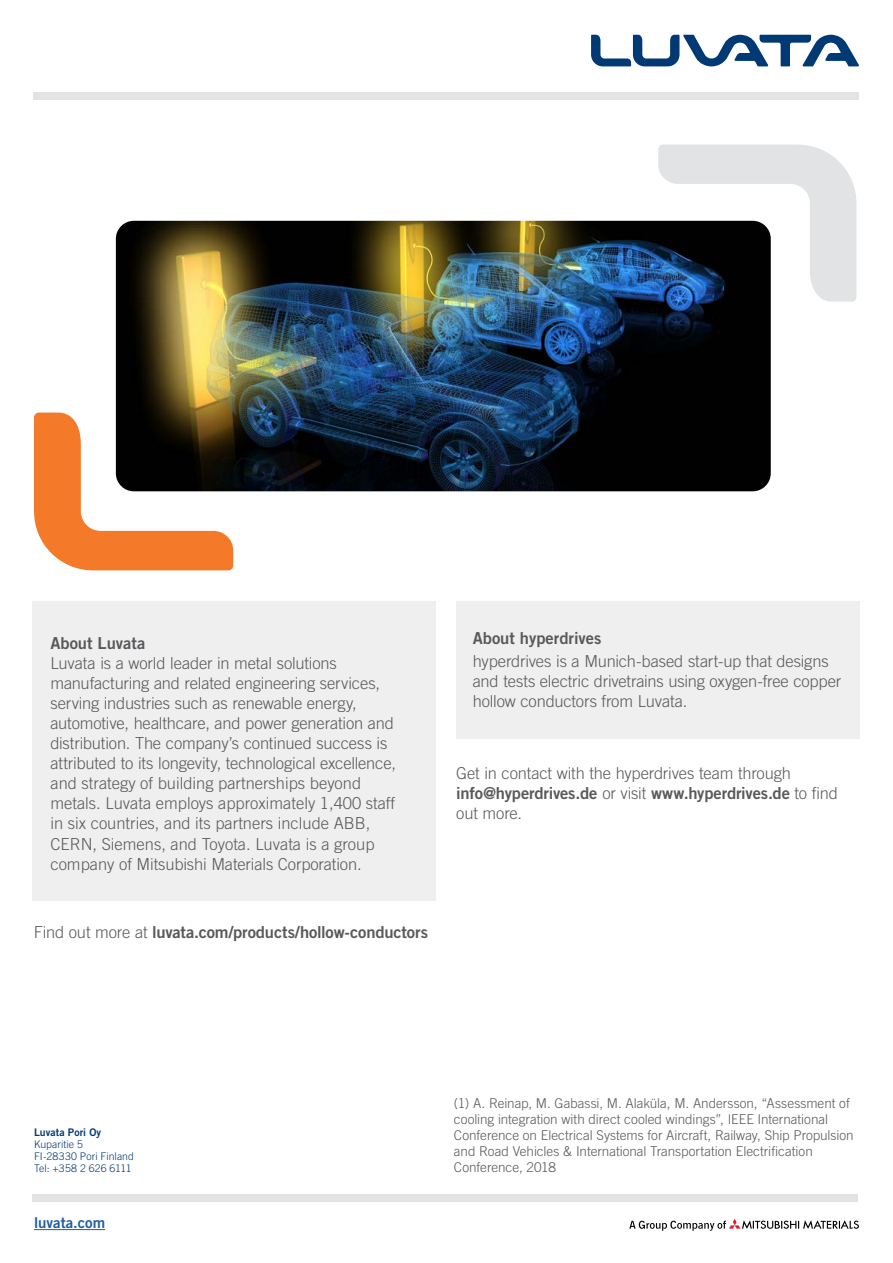
<style>
.page{position:relative;width:893px;height:1263px;background:#fff}
.page>*{position:absolute;margin:0;border:0;box-sizing:border-box;transform-origin:0 0}
.text{font:300 16.5px/20.1px "Trade Gothic LT Std";letter-spacing:-.01em;color:#58595b}
.Luvata_Basic_Paragra{font:16.5px "Trade Gothic LT Std Bd 2";letter-spacing:-.01em;color:#58595b}
.etxt_bold{font:16.5px "Trade Gothic LT Std Bd 2";color:#58595b}
.t1{font:15px "Trade Gothic LT Std Bd 2";color:#215e9e}
.text-2{font:300 13.5px/16.2px "Trade Gothic LT Std";color:#58595b}
.t2{font:300 10.5px/12px "Trade Gothic LT Std";letter-spacing:.01em;color:#003974}
.t3{font:10.5px "Trade Gothic LT Std Bd 2";letter-spacing:.005em;color:#003974}
.s1{font-family:"Trade Gothic LT Std Bd 2";font-weight:400}
.s2{font-family:"Trade Gothic LT Pro"}
.s3{font-family:"Trade Gothic LT Std";font-weight:300}
</style>
<div class="page">
<hr style="left:34px;top:1229px;width:71px;height:1px;background:#215e9e">
<div style="left:32px;top:1194px;width:826px;height:8px;background:#e2e3e4"></div>
<svg style="left:629px;top:1219px;width:230px;height:12px"></svg>
<svg style="left:591px;top:35px;width:268px;height:31px"></svg>
<svg style="left:34px;top:413px;width:199px;height:157px"></svg>
<svg style="left:658px;top:145px;width:198px;height:156px"></svg>
<div style="left:34px;top:92px;width:825px;height:8px;background:#e2e3e4"></div>
<div style="left:32px;top:601px;width:404px;height:300px;background:#efeff0"></div>
<div style="left:456px;top:601px;width:404px;height:137px;background:#efeff0"></div>
<img style="left:116px;top:221px;width:655px;height:270px">
<p class="text" style="left:50px;top:633px;width:347px"><span class="s1">About Luvata<br></span>Luvata is a world leader in metal solutions manufacturing and related engineering services, serving industries such as renewable energy, automotive, healthcare, and power generation and distribution. The company’s continued success is attributed to its longevity, technological excellence, and strategy of building partnerships beyond metals. Luvata employs approximately 1,400 staff in s<span class="s2">ix</span> countries, and its partners include ABB, CERN, Siemens, and Toyota. Luvata is a group company of Mitsubishi Materials Corporation.</p>
<p class="etxt_bold" style="left:473px;top:628px;width:130px">About hyperdrives</p>
<p class="text" style="left:473px;top:651px;width:370px">hyperdrives is a Munich-based start-up that designs and tests electric drivetrains using oxygen-free copper hollow conductors from Luvata.</p>
<p class="text" style="left:456px;top:763px;width:383px">Get in contact with the hyperdrives team through <span class="s1">info@hyperdrives.de</span> or visit <span class="s1">www.hyperdrives.de</span> to find out more.</p>
<p class="Luvata_Basic_Paragra" style="left:34px;top:921px;width:396px"><span class="s3">Find out more at</span> luvata.com/products/hollow-conductors</p>
<p class="t3" style="left:34px;top:1125px;width:69px">Luvata Pori Oy</p>
<p class="t2" style="left:34px;top:1138px;width:101px">Kuparitie 5<br>FI-28330 Pori Finland</p>
<p class="t2" style="left:34px;top:1162px;width:99px">Tel: +358 2 626 6111</p>
<p class="t1" style="left:34px;top:1213px;width:73px">luvata.com</p>
<p class="text-2" style="left:454px;top:1094px;width:401px">(1) A. Reinap, M. Gabassi, M. Alaküla, M. Andersson, “Assessment of cooling integration with direct cooled windings”, IEEE International Conference on Electrical Systems for Aircraft, Railway, Ship Propulsion and Road Vehicles &amp; International Transportation Electrification Conference, 2018</p>
</div>
